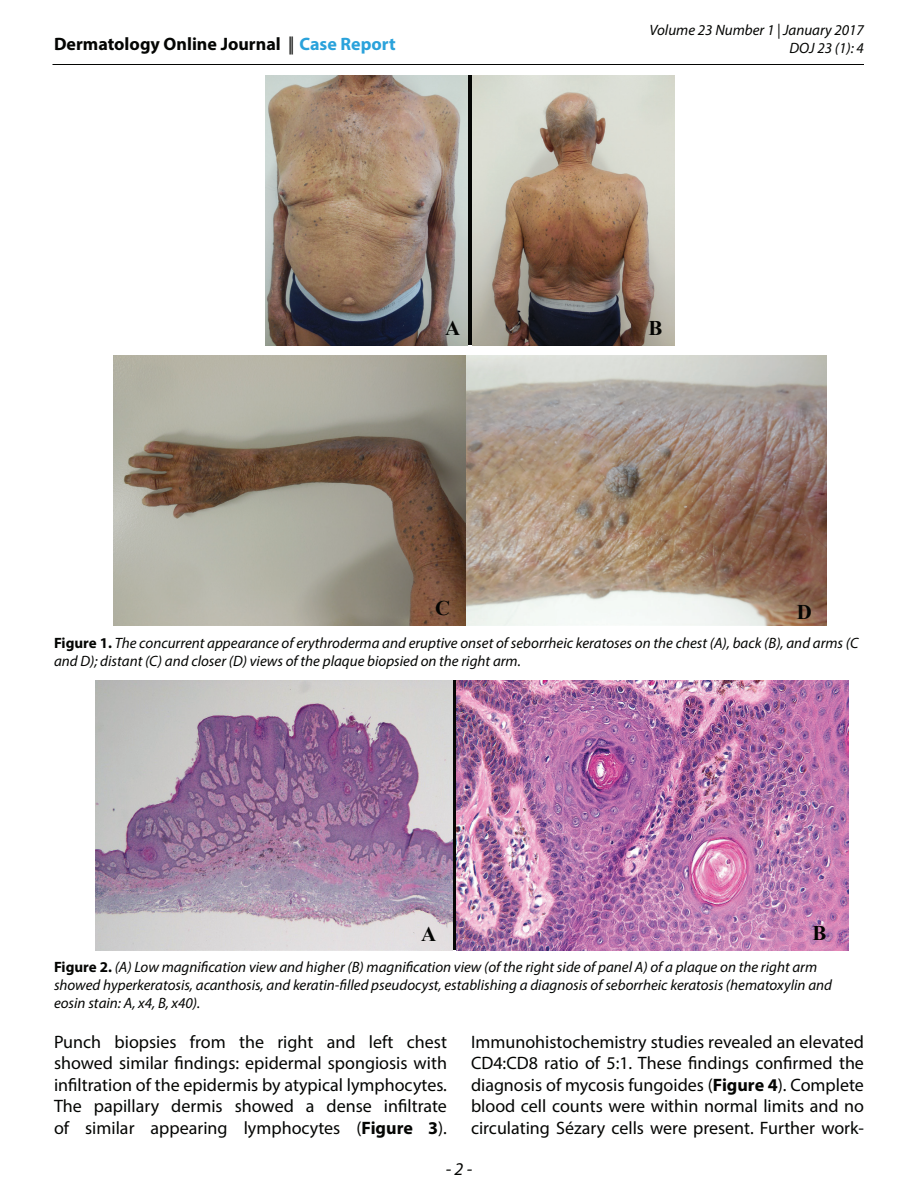
<style>
.page{position:relative;width:918px;height:1188px;background:#fff}
.page>*{position:absolute;margin:0;border:0;box-sizing:border-box;transform-origin:0 0}
.t1{font:700 20.85px "Times New Roman";color:#040503}
.Body_text{font:18px/21.6px "Myriad Pro";color:#040503;text-align:justify}
.t2{font:700 18px "Myriad Pro";color:#040503}
.t3{font:italic 18px "Myriad Pro";color:#040503}
.Figure_caption{font:italic 15px/18px "Myriad Pro";color:#040503}
.s1{font-weight:400}
.s2{color:#2aa2db}
.s3{font-weight:700;font-style:normal}
.s4{font-weight:700}
</style>
<div class="page">
<hr style="left:52px;top:64px;width:812px;height:1px;background:#040503">
<hr style="left:468px;top:75px;width:4px;height:270px;background:#040503">
<img style="left:265px;top:75px;width:203px;height:270px">
<img style="left:472px;top:75px;width:203px;height:270px">
<img style="left:113px;top:356px;width:713px;height:270px">
<img style="left:434px;top:316px;width:27px;height:24px">
<img style="left:638px;top:316px;width:28px;height:24px">
<img style="left:424px;top:596px;width:31px;height:24px">
<img style="left:786px;top:600px;width:34px;height:20px">
<div style="left:452px;top:680px;width:5px;height:270px;background:#040503"></div>
<img style="left:96px;top:681px;width:356px;height:270px">
<img style="left:457px;top:681px;width:391px;height:270px">
<img style="left:410px;top:921px;width:31px;height:24px">
<img style="left:802px;top:921px;width:31px;height:24px">
<p class="t2" style="left:54px;top:32px;width:343px">Dermatology Online Journal <span class="s1">||</span> <span class="s2">Case Report</span></p>
<p class="Figure_caption" style="left:649px;top:20px;width:216px;text-align:right">Volume 23 Number 1 | January 2017<br>DOJ 23 (1): 4</p>
<p class="t1" style="left:445px;top:313px;width:17px">A</p>
<p class="t1" style="left:648px;top:313px;width:15px">B</p>
<p class="t1" style="left:435px;top:593px;width:17px">C</p>
<p class="t1" style="left:797px;top:598px;width:17px">D</p>
<p class="Figure_caption" style="left:54px;top:634px;width:806px"><span class="s3">Figure 1.</span> The concurrent appearance of erythroderma and eruptive onset of seborrheic keratoses on the chest (A), back (B), and arms (C and D); distant (C) and closer (D) views of the plaque biopsied on the right arm.</p>
<p class="t1" style="left:421px;top:919px;width:17px">A</p>
<p class="t1" style="left:813px;top:919px;width:15px">B</p>
<p class="Figure_caption" style="left:54px;top:958px;width:780px"><span class="s3">Figure 2.</span> (A) Low magnification view and higher (B) magnification view (of the right side of panel A) of a plaque on the right arm showed hyperkeratosis, acanthosis, and keratin-filled pseudocyst, establishing a diagnosis of seborrheic keratosis (hematoxylin and eosin stain: A, x4, B, x40).</p>
<p class="Body_text" style="left:54px;top:1030px;width:395px">Punch biopsies from the right and left chest showed similar findings: epidermal spongiosis with infiltration of the epidermis by atypical lymphocytes.<br>The papillary dermis showed a dense infiltrate of similar appearing lymphocytes (<span class="s4">Figure 3</span>).</p>
<p class="Body_text" style="left:471px;top:1030px;width:395px">Immunohistochemistry studies revealed an elevated CD4:CD8 ratio of 5:1. These findings confirmed the diagnosis of mycosis fungoides (<span class="s4">Figure 4</span>). Complete blood cell counts were within normal limits and no circulating Sézary cells were present. Further work-</p>
<p class="t3" style="left:446px;top:1157px;width:28px">- 2 -</p>
</div>
